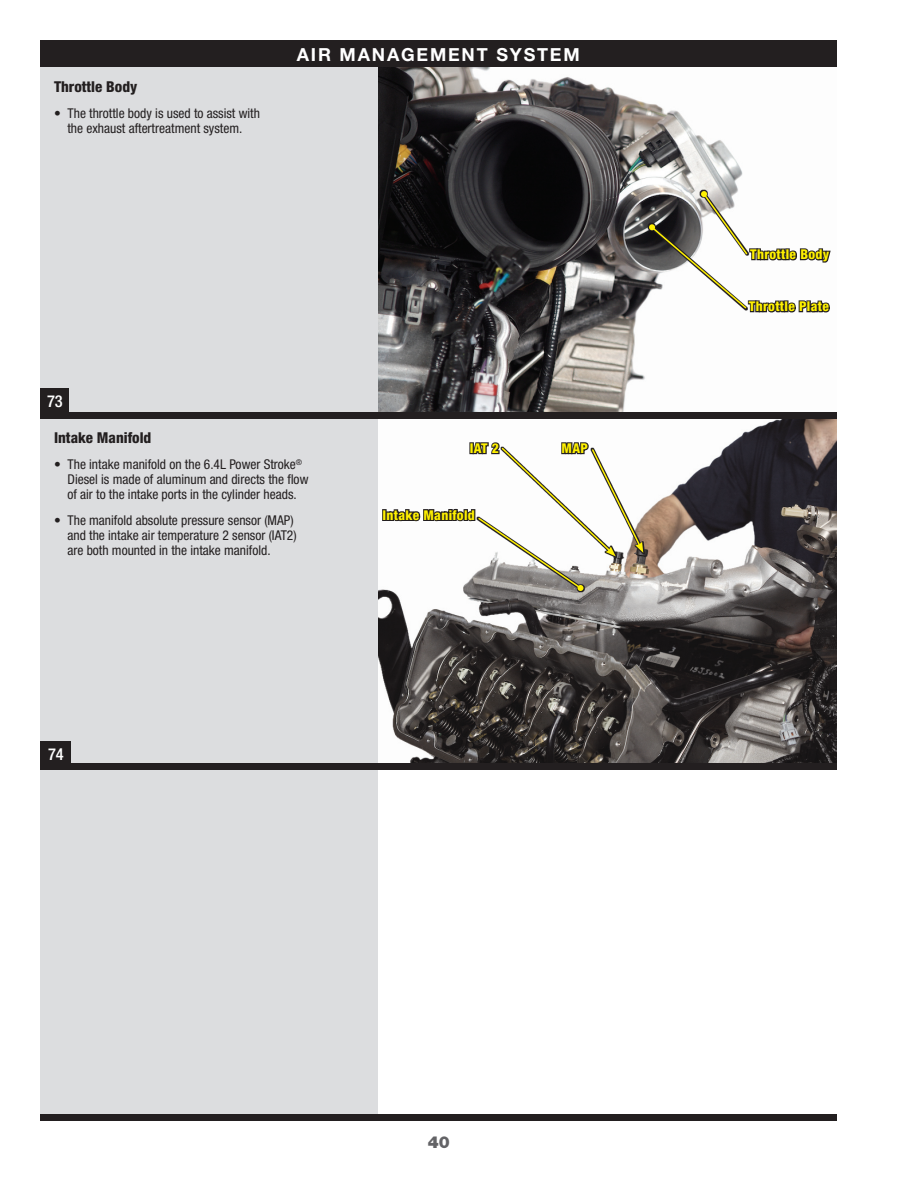
<style>
.page{position:relative;width:918px;height:1188px;background:#fff}
.page>*{position:absolute;margin:0;border:0;box-sizing:border-box;transform-origin:0 0}
.t1{font:700 18px "Helvetica Neue";letter-spacing:.1em;color:#fff}
.t2{font:500 condensed 16.5px "Helvetica Neue";color:#fff}
.t3{font:900 16.5px "Helvetica Neue";color:#636366}
.bullets_reg{font:800 condensed 15px "Helvetica Neue";color:#231f20}
.bullets_reg-2{font:condensed 13.5px/15px "Helvetica Neue";color:#231f20}
.t4{font:800 condensed 13.5px "Helvetica Neue";letter-spacing:.025em;color:#fff101}
</style>
<div class="page">
<img style="left:378px;top:418px;width:459px;height:345px">
<img style="left:378px;top:68px;width:365px;height:344px">
<div style="left:40px;top:68px;width:338px;height:1049px;background:#dcdddf"></div>
<div style="left:40px;top:40px;width:797px;height:28px;background:#231f20"></div>
<div style="left:40px;top:763px;width:797px;height:7px;background:#231f20"></div>
<div style="left:40px;top:1114px;width:797px;height:6px;background:#231f20"></div>
<div style="left:40px;top:742px;width:31px;height:23px;background:#231f20"></div>
<svg style="left:698px;top:188px;width:45px;height:3px"></svg>
<div style="left:382px;top:509px;width:5px;height:12px;border:2px solid #231f20"></div>
<svg style="left:476px;top:591px;width:111px;height:3px"></svg>
<div style="left:40px;top:412px;width:797px;height:6px;background:#231f20"></div>
<svg style="left:643px;top:447px;width:3px;height:108px"></svg>
<svg style="left:385px;top:421px;width:258px;height:170px"></svg>
<svg style="left:646px;top:222px;width:3px;height:89px"></svg>
<svg style="left:649px;top:191px;width:182px;height:125px"></svg>
<div style="left:40px;top:388px;width:29px;height:24px;background:#231f20"></div>
<p class="bullets_reg" style="left:54px;top:78px;width:85px">Throttle Body</p>
<p class="bullets_reg-2" style="left:54px;top:106px;width:207px;text-align:center">• The throttle body is used to assist with the exhaust aftertreatment system.</p>
<p class="t1" style="left:297px;top:43px;width:282px">AIR MANAGEMENT SYSTEM</p>
<p class="t2" style="left:47px;top:391px;width:17px">73</p>
<p class="bullets_reg" style="left:54px;top:429px;width:99px">Intake Manifold</p>
<p class="bullets_reg-2" style="left:68px;top:457px;width:242px;text-indent:-14px">• The intake manifold on the 6.4L Power Stroke<sup>®<br></sup>Diesel is made of aluminum and directs the flow of air to the intake ports in the cylinder heads.</p>
<p class="bullets_reg-2" style="left:68px;top:513px;width:231px;text-indent:-14px">• The manifold absolute pressure sensor (MAP) and the intake air temperature 2 sensor (IAT2) are both mounted in the intake manifold.</p>
<p class="t4" style="left:470px;top:440px;width:31px">IAT 2</p>
<p class="t4" style="left:562px;top:440px;width:28px">MAP</p>
<p class="t4" style="left:382px;top:507px;width:94px">Intake Manifold</p>
<p class="t2" style="left:48px;top:744px;width:17px">74</p>
<p class="t3" style="left:428px;top:1132px;width:24px">40</p>
<p class="t4" style="left:750px;top:246px;width:81px">Throttle Body</p>
<p class="t4" style="left:749px;top:298px;width:81px">Throttle Plate</p>
</div>
